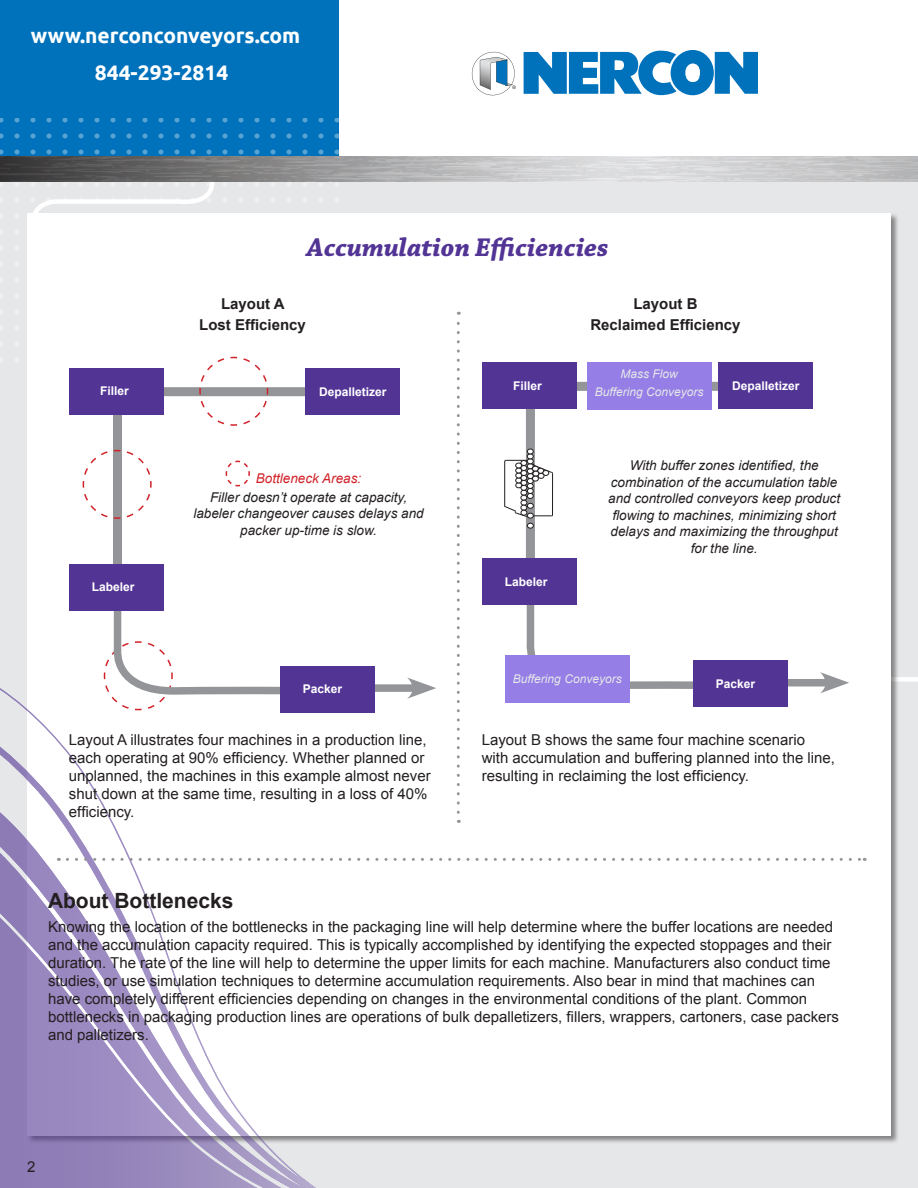
<style>
.page{position:relative;width:918px;height:1188px;background:#fff}
.page>*{position:absolute;margin:0;border:0;box-sizing:border-box;transform-origin:0 0}
.Colored_Page_Heading{font:italic 700 27px "Chaparral Pro";color:#523495}
.t1{font:700 21px/36.3px "Ubuntu";color:#fff;text-align:center}
.Page_Heading{font:700 21px "Arial";color:#231f20}
.Body_Copy{font:15px/18px "Arial";color:#231f20}
.Diagram_Heading{font:700 15px/21px "Arial";color:#231f20;text-align:center}
.Photo_Captions{font:italic 13.5px/16.5px "Arial";color:#231f20;text-align:center}
.Red_Photo_Caption{font:italic 13.5px "Arial";color:#d1232a}
.White_Diagram_Text{font:700 12px "Arial";color:#fff}
.Small_White_Diagram{font:italic 12px/18px "Arial";color:#e6e7e9;text-align:center}
</style>
<div class="page">
<div style="left:0;top:0;width:339px;height:162px;background:#0072bc"></div>
<div style="left:0;top:166px;width:918px;height:1022px;background:#e6e7e9"></div>
<svg style="left:0;top:119px;width:339px;height:94px"></svg>
<svg style="left:524px;top:50px;width:234px;height:45px"></svg>
<svg style="left:472px;top:52px;width:44px;height:43px"></svg>
<img style="left:0;top:156px;width:918px;height:26px">
<div style="left:27px;top:213px;width:864px;height:922px;background:#fff"></div>
<svg style="left:0;top:688px;width:340px;height:500px"></svg>
<svg style="left:0;top:840px;width:306px;height:348px"></svg>
<svg style="left:0;top:904px;width:282px;height:284px"></svg>
<svg style="left:67px;top:858px;width:798px;height:3px"></svg>
<svg style="left:457px;top:312px;width:3px;height:500px"></svg>
<svg style="left:576px;top:382px;width:143px;height:9px"></svg>
<div style="left:526px;top:389px;width:9px;height:212px;background:#939598"></div>
<svg style="left:526px;top:588px;width:235px;height:101px"></svg>
<div style="left:753px;top:679px;width:79px;height:7px;background:#939598"></div>
<svg style="left:820px;top:672px;width:29px;height:21px"></svg>
<div style="left:719px;top:363px;width:94px;height:46px;background:#523495"></div>
<div style="left:482px;top:363px;width:94px;height:46px;background:#523495"></div>
<div style="left:482px;top:559px;width:94px;height:46px;background:#523495"></div>
<div style="left:693px;top:661px;width:94px;height:46px;background:#523495"></div>
<div style="left:527px;top:523px;width:7px;height:6px;border:1px solid #231f20;border-radius:50%"></div>
<svg style="left:504px;top:449px;width:49px;height:79px"></svg>
<div style="left:587px;top:362px;width:124px;height:48px;background:#957ee5"></div>
<div style="left:505px;top:655px;width:125px;height:48px;background:#957ee5"></div>
<div style="left:140px;top:387px;width:188px;height:9px;background:#939598"></div>
<div style="left:113px;top:393px;width:9px;height:213px;background:#939598"></div>
<svg style="left:199px;top:356px;width:70px;height:70px"></svg>
<svg style="left:82px;top:449px;width:70px;height:70px"></svg>
<svg style="left:103px;top:594px;width:177px;height:117px"></svg>
<div style="left:340px;top:684px;width:79px;height:8px;background:#939598"></div>
<svg style="left:407px;top:677px;width:29px;height:22px"></svg>
<div style="left:306px;top:368px;width:94px;height:46px;background:#523495"></div>
<div style="left:69px;top:368px;width:94px;height:46px;background:#523495"></div>
<div style="left:69px;top:564px;width:94px;height:46px;background:#523495"></div>
<div style="left:280px;top:666px;width:94px;height:46px;background:#523495"></div>
<svg style="left:225px;top:460px;width:25px;height:27px"></svg>
<h2 class="t1" style="left:31px;top:17px;width:271px">www.nerconconveyors.com<br>844-293-2814</h2>
<p class="Colored_Page_Heading" style="left:307px;top:231px;width:304px">Accumulation Efficiencies</p>
<p class="Diagram_Heading" style="left:199px;top:293px;width:108px">Layout A<br>Lost Efficiency</p>
<p class="Diagram_Heading" style="left:590px;top:293px;width:152px">Layout B<br>Reclaimed Efficiency</p>
<p class="White_Diagram_Text" style="left:100px;top:383px;width:30px">Filler</p>
<p class="White_Diagram_Text" style="left:319px;top:383px;width:69px">Depalletizer</p>
<p class="Small_White_Diagram" style="left:595px;top:365px;width:110px">Mass Flow<br>Buffering Conveyors</p>
<p class="White_Diagram_Text" style="left:513px;top:378px;width:30px">Filler</p>
<p class="White_Diagram_Text" style="left:732px;top:378px;width:69px">Depalletizer</p>
<p class="Red_Photo_Caption" style="left:256px;top:470px;width:107px">Bottleneck Areas:</p>
<p class="Photo_Captions" style="left:193px;top:489px;width:232px">Filler doesn’t operate at capacity, labeler changeover causes delays and packer up-time is slow.</p>
<p class="Photo_Captions" style="left:608px;top:458px;width:233px">With buffer zones identified, the combination of the accumulation table and controlled conveyors keep product flowing to machines, minimizing short delays and maximizing the throughput for the line.</p>
<p class="White_Diagram_Text" style="left:92px;top:579px;width:44px">Labeler</p>
<p class="White_Diagram_Text" style="left:505px;top:574px;width:44px">Labeler</p>
<p class="White_Diagram_Text" style="left:303px;top:681px;width:41px">Packer</p>
<p class="Small_White_Diagram" style="left:513px;top:670px;width:110px">Buffering Conveyors</p>
<p class="White_Diagram_Text" style="left:716px;top:676px;width:41px">Packer</p>
<p class="Body_Copy" style="left:69px;top:731px;width:363px">Layout A illustrates four machines in a production line, each operating at 90% efficiency. Whether planned or unplanned, the machines in this example almost never shut down at the same time, resulting in a loss of 40% efficiency.</p>
<p class="Body_Copy" style="left:482px;top:731px;width:355px">Layout B shows the same four machine scenario with accumulation and buffering planned into the line, resulting in reclaiming the lost efficiency.</p>
<p class="Page_Heading" style="left:48px;top:886px;width:187px">About Bottlenecks</p>
<p class="Body_Copy" style="left:48px;top:918px;width:793px">Knowing the location of the bottlenecks in the packaging line will help determine where the buffer locations are needed and the accumulation capacity required. This is typically accomplished by identifying the expected stoppages and their duration. The rate of the line will help to determine the upper limits for each machine. Manufacturers also conduct time studies, or use simulation techniques to determine accumulation requirements. Also bear in mind that machines can have completely different efficiencies depending on changes in the environmental conditions of the plant. Common bottlenecks in packaging production lines are operations of bulk depalletizers, fillers, wrappers, cartoners, case packers and palletizers.</p>
<p class="Body_Copy" style="left:27px;top:1158px;width:10px">2</p>
</div>
